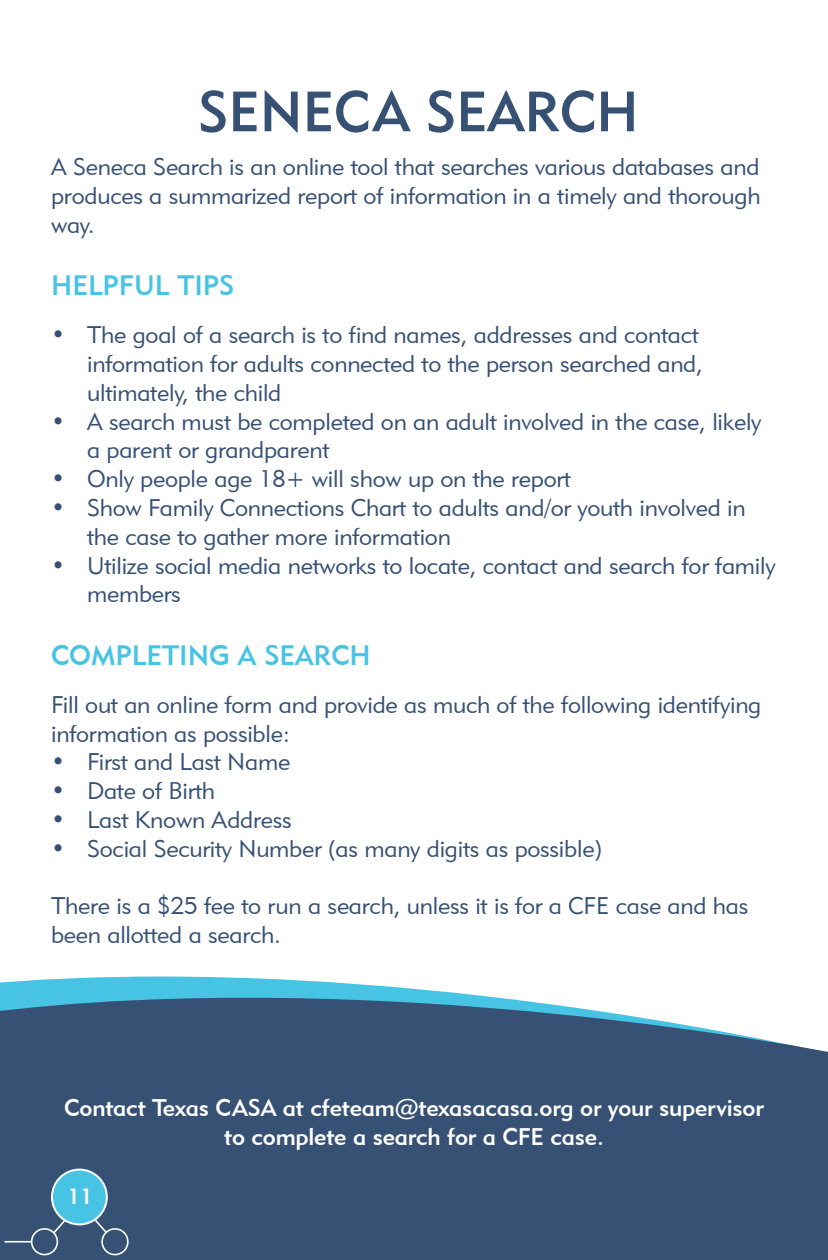
<style>
.page{position:relative;width:828px;height:1260px;background:#fff}
.page>*{position:absolute;margin:0;border:0;box-sizing:border-box;transform-origin:0 0}
.t1{font:56px "Geometric 415 BT Medium A";color:#365173}
.t2{font:28px "Geometric 415 BT Medium A";color:#47c3e3}
.t3{font:24px/28.8px "Geometric 415 BT Lite A";letter-spacing:-.01em;color:#375175}
.t4{font:24px/28.8px "Geometric 415 BT Medium A";letter-spacing:-.01em;color:#fff;text-align:center}
.t5{font:22px "Geometric 415 BT Medium A";color:#fff}
</style>
<div class="page">
<svg style="left:0;top:976px;width:828px;height:284px;background:#466483"></svg>
<div style="left:52px;top:1170px;width:55px;height:54px;background:#47c3e3;border-radius:50%"></div>
<div style="left:51px;top:1169px;width:57px;height:56px;border:2px solid #fff;border-radius:50%"></div>
<svg style="left:3px;top:1218px;width:127px;height:38px;background:#486382"></svg>
<p class="t1" style="left:198px;top:77px;width:442px">SENECA SEARCH</p>
<p class="t3" style="left:51px;top:152px;width:711px;text-align:justify">A Seneca Search is an online tool that searches various databases and produces a summarized report of information in a timely and thorough way.</p>
<p class="t2" style="left:51px;top:268px;width:185px">HELPFUL TIPS</p>
<p class="t3" style="left:87px;top:320px;width:617px;text-indent:-36px">• The goal of a search is to find names, addresses and contact information for adults connected to the person searched and, ultimately, the child</p>
<p class="t3" style="left:87px;top:406px;width:676px;text-indent:-36px">• A search must be completed on an adult involved in the case, likely a parent or grandparent</p>
<p class="t3" style="left:51px;top:464px;width:521px">• Only people age 18+ will show up on the report</p>
<p class="t3" style="left:87px;top:493px;width:660px;text-indent:-36px">• Show Family Connections Chart to adults and/or youth involved in the case to gather more information</p>
<p class="t3" style="left:87px;top:550px;width:690px;text-indent:-36px">• Utilize social media networks to locate, contact and search for family members</p>
<p class="t2" style="left:51px;top:638px;width:321px">COMPLETING A SEARCH</p>
<p class="t3" style="left:51px;top:690px;width:712px">Fill out an online form and provide as much of the following identifying information as possible:</p>
<p class="t3" style="left:51px;top:747px;width:241px">• First and Last Name</p>
<p class="t3" style="left:51px;top:776px;width:166px">• Date of Birth</p>
<p class="t3" style="left:51px;top:805px;width:242px">• Last Known Address</p>
<p class="t3" style="left:51px;top:834px;width:552px">• Social Security Number (as many digits as possible)</p>
<p class="t3" style="left:51px;top:891px;width:699px">There is a $25 fee to run a search, unless it is for a CFE case and has been allotted a search.</p>
<p class="t4" style="left:64px;top:1093px;width:701px">Contact Texas CASA at cfeteam@texasacasa.org or your supervisor to complete a search for a CFE case.</p>
<p class="t5" style="left:68px;top:1183px;width:27px">11</p>
</div>
